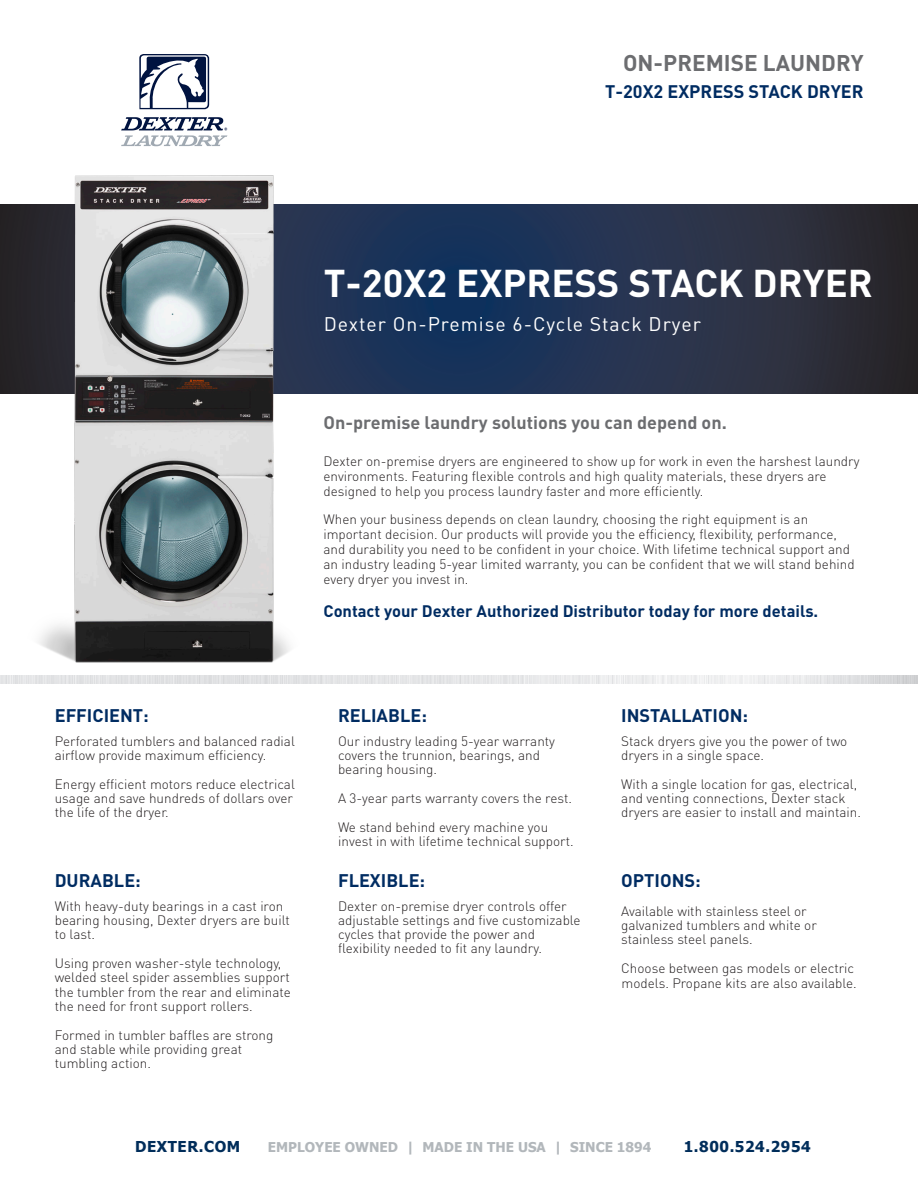
<style>
.page{position:relative;width:918px;height:1188px;background:#fff}
.page>*{position:absolute;margin:0;border:0;box-sizing:border-box;transform-origin:0 0}
.t1{font:700 38.25px "DIN Pro";color:#fff}
.t2{font:700 22.5px "DIN Pro";color:#6c6d70}
.t3{font:19.5px "DIN Pro";letter-spacing:.05em;color:#fff}
.t4{font:700 18px "DIN Pro";color:#002c62}
.t5{font:700 18px "DIN Pro";color:#6c6d70}
.t6{font:700 16.5px "DIN Pro";color:#002c62}
.t7{font:700 15px "Tahoma";letter-spacing:.04em;color:#002d5a}
.t8{font:300 13.5px/14.2px "DIN Pro";color:#231f20}
.t9{font:700 13.5px "Tahoma";color:#b2b7bb}
</style>
<div class="page">
<svg style="left:363px;top:204px;width:555px;height:189px;background:#23304a"></svg>
<img style="left:0;top:175px;width:363px;height:488px">
<svg style="left:139px;top:54px;width:70px;height:55px"></svg>
<svg style="left:121px;top:117px;width:106px;height:29px"></svg>
<img style="left:0;top:675px;width:918px;height:9px">
<p class="t2" style="left:623px;top:48px;width:242px">ON-PREMISE LAUNDRY</p>
<p class="t4" style="left:605px;top:79px;width:260px">T-20X2 EXPRESS STACK DRYER</p>
<p class="t1" style="left:324px;top:257px;width:551px">T-20X2 EXPRESS STACK DRYER</p>
<p class="t3" style="left:324px;top:310px;width:379px">Dexter On-Premise 6-Cycle Stack Dryer</p>
<p class="t5" style="left:324px;top:410px;width:405px">On-premise laundry solutions you can depend on.</p>
<p class="t8" style="left:323px;top:453px;width:538px;line-height:15px">Dexter on-premise dryers are engineered to show up for work in even the harshest laundry environments. Featuring flexible controls and high quality materials, these dryers are designed to help you process laundry faster and more efficiently.</p>
<p class="t8" style="left:323px;top:511px;width:533px;line-height:15px">When your business depends on clean laundry, choosing the right equipment is an important decision. Our products will provide you the efficiency, flexibility, performance, and durability you need to be confident in your choice. With lifetime technical support and an industry leading 5-year limited warranty, you can be confident that we will stand behind every dryer you invest in.</p>
<p class="t6" style="left:323px;top:600px;width:496px">Contact your Dexter Authorized Distributor today for more details.</p>
<p class="t4" style="left:55px;top:703px;width:96px">EFFICIENT:</p>
<p class="t8" style="left:55px;top:733px;width:242px">Perforated tumblers and balanced radial airflow provide maximum efficiency.</p>
<p class="t8" style="left:55px;top:776px;width:242px">Energy efficient motors reduce electrical usage and save hundreds of dollars over the life of the dryer.</p>
<p class="t4" style="left:55px;top:868px;width:88px">DURABLE:</p>
<p class="t8" style="left:55px;top:898px;width:237px">With heavy-duty bearings in a cast iron bearing housing, Dexter dryers are built to last.</p>
<p class="t8" style="left:55px;top:956px;width:238px">Using proven washer-style technology, welded steel spider assemblies support the tumbler from the rear and eliminate the need for front support rollers.</p>
<p class="t8" style="left:55px;top:1027px;width:220px">Formed in tumbler baffles are strong and stable while providing great tumbling action.</p>
<p class="t4" style="left:338px;top:703px;width:90px">RELIABLE:</p>
<p class="t8" style="left:338px;top:733px;width:219px">Our industry leading 5-year warranty covers the trunnion, bearings, and bearing housing.</p>
<p class="t8" style="left:338px;top:791px;width:235px">A 3-year parts warranty covers the rest.</p>
<p class="t8" style="left:338px;top:820px;width:237px">We stand behind every machine you invest in with lifetime technical support.</p>
<p class="t4" style="left:338px;top:868px;width:89px">FLEXIBLE:</p>
<p class="t8" style="left:338px;top:898px;width:244px">Dexter on-premise dryer controls offer adjustable settings and five customizable cycles that provide the power and flexibility needed to fit any laundry.</p>
<p class="t4" style="left:621px;top:703px;width:128px">INSTALLATION:</p>
<p class="t8" style="left:621px;top:733px;width:228px">Stack dryers give you the power of two dryers in a single space.</p>
<p class="t8" style="left:621px;top:776px;width:241px">With a single location for gas, electrical, and venting connections, Dexter stack dryers are easier to install and maintain.</p>
<p class="t4" style="left:621px;top:868px;width:81px">OPTIONS:</p>
<p class="t8" style="left:621px;top:903px;width:197px">Available with stainless steel or galvanized tumblers and white or stainless steel panels.</p>
<p class="t8" style="left:621px;top:961px;width:237px">Choose between gas models or electric models. Propane kits are also available.</p>
<p class="t7" style="left:135px;top:1137px;width:107px">DEXTER.COM</p>
<p class="t9" style="left:268px;top:1138px;width:385px">EMPLOYEE OWNED | MADE IN THE USA | SINCE 1894</p>
<p class="t7" style="left:684px;top:1137px;width:128px">1.800.524.2954</p>
</div>
